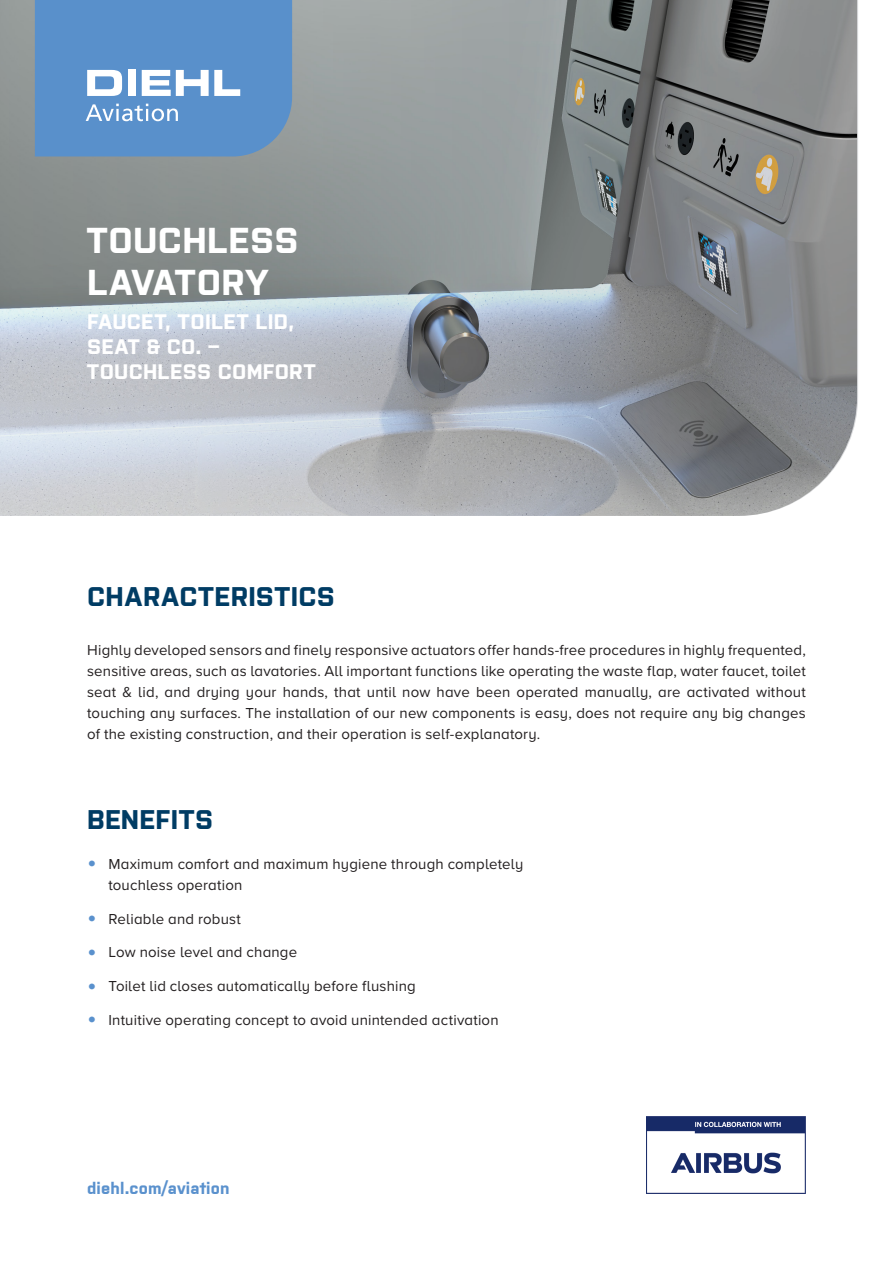
<style>
.page{position:relative;width:893px;height:1263px;background:#fff}
.page>*{position:absolute;margin:0;border:0;box-sizing:border-box;transform-origin:0 0}
.t1{font:700 36px/42px "Purista";letter-spacing:.005em;color:#fff}
.t2{font:700 27px "Purista";letter-spacing:.015em;color:#003c64}
.t3{font:700 21px/25.2px "Purista";letter-spacing:.01em;color:#fff}
.t4{font:700 16.5px "Purista";letter-spacing:.01em;color:#5a91cd}
.t5{font:15px/21px "Proxima Nova A";letter-spacing:.01em;color:#231f20;text-align:justify}
.s1{font-size:27px;color:#5a91cd}
</style>
<div class="page">
<svg style="left:0;top:0;width:858px;height:516px;background:#979c9f"></svg>
<img style="left:647px;top:1116px;width:159px;height:77px">
<svg style="left:35px;top:0;width:257px;height:156px;background:#6597cd"></svg>
<p class="t1" style="left:87px;top:216px;width:213px">TOUCHLESS<br>LAVATORY</p>
<p class="t3" style="left:87px;top:307px;width:230px">FAUCET, TOILET LID,<br>SEAT &amp; CO. –<br>TOUCHLESS COMFORT</p>
<p class="t2" style="left:87px;top:577px;width:249px">CHARACTERISTICS</p>
<p class="t5" style="left:87px;top:638px;width:720px">Highly developed sensors and finely responsive actuators offer hands-free procedures in highly frequented, sensitive areas, such as lavatories. All important functions like operating the waste flap, water faucet, toilet seat &amp; lid, and drying your hands, that until now have been operated manually, are activated without touching any surfaces. The installation of our new components is easy, does not require any big changes of the existing construction, and their operation is self-explanatory.</p>
<p class="t2" style="left:87px;top:800px;width:127px">BENEFITS</p>
<p class="t5" style="left:108px;top:853px;width:416px;text-indent:-21px"><span class="s1">•</span> Maximum comfort and maximum hygiene through completely touchless operation</p>
<p class="t5" style="left:87px;top:907px;width:155px"><span class="s1">•</span> Reliable and robust</p>
<p class="t5" style="left:87px;top:941px;width:212px"><span class="s1">•</span> Low noise level and change</p>
<p class="t5" style="left:87px;top:975px;width:330px"><span class="s1">•</span> Toilet lid closes automatically before flushing</p>
<p class="t5" style="left:87px;top:1009px;width:413px"><span class="s1">•</span> Intuitive operating concept to avoid unintended activation</p>
<p class="t4" style="left:87px;top:1175px;width:144px">diehl.com/aviation</p>
</div>
